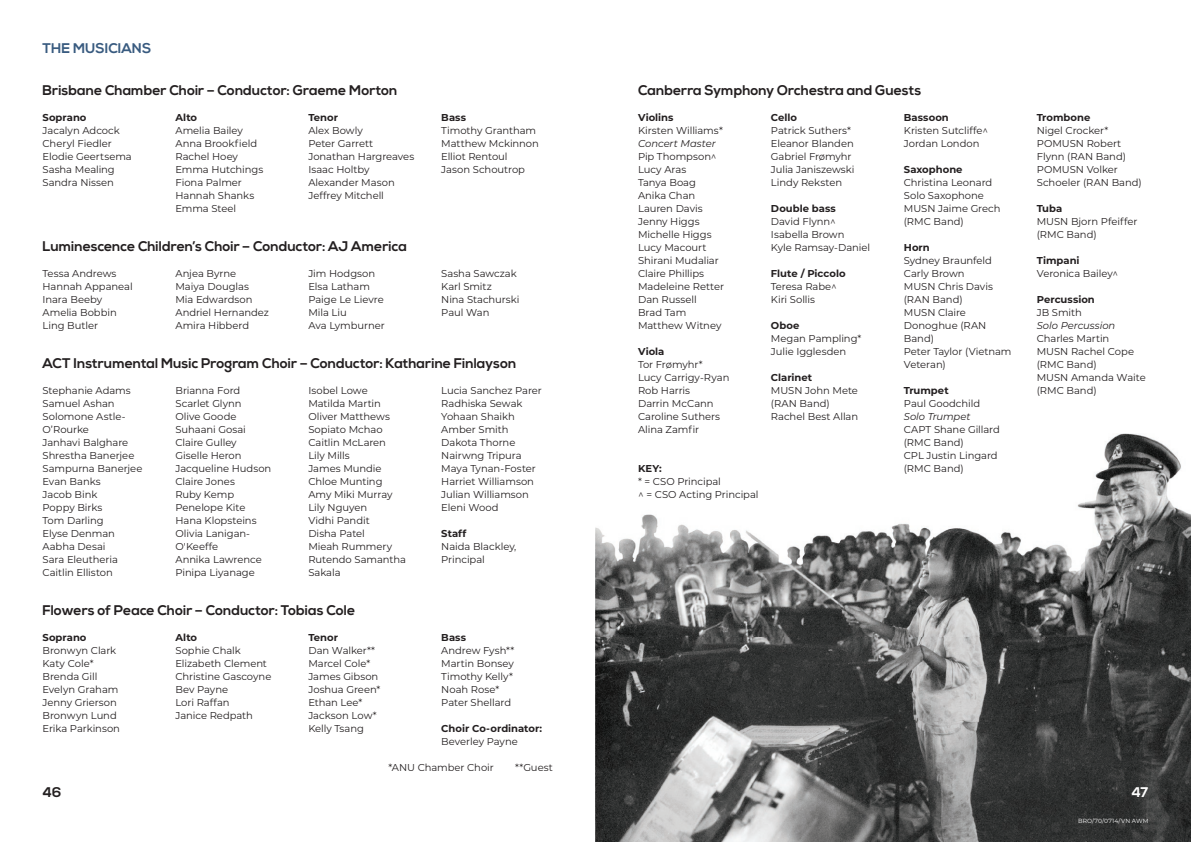
<style>
.page{position:relative;width:1191px;height:842px;background:#fff}
.page>*{position:absolute;margin:0;border:0;box-sizing:border-box;transform-origin:0 0}
.t1{font:700 14px "Nexa";color:#231f20}
.t2{font:700 14px "Nexa";letter-spacing:.005em;color:#395b80}
.t3{font:700 14px "Nexa";color:#fff}
.t4{font:10px/13px "Montserrat";letter-spacing:-.005em;color:#231f20}
.t5{font:700 10px "Montserrat";color:#231f20}
.t6{font:italic 10px "Montserrat";letter-spacing:-.005em;color:#231f20}
.t7{font:6px "Montserrat";letter-spacing:.025em;color:#fff}
</style>
<div class="page">
<img style="left:595px;top:434px;width:596px;height:408px">
<h1 class="t2" style="left:43px;top:40px;width:110px">THE MUSICIANS</h1>
<h1 class="t1" style="left:43px;top:82px;width:356px">Brisbane Chamber Choir – Conductor: Graeme Morton</h1>
<p class="t5" style="left:43px;top:110px;width:45px">Soprano</p>
<p class="t4" style="left:43px;top:123px;width:91px">Jacalyn Adcock<br>Cheryl Fiedler<br>Elodie Geertsema<br>Sasha Mealing<br>Sandra Nissen</p>
<p class="t5" style="left:175px;top:110px;width:23px">Alto</p>
<p class="t4" style="left:175px;top:123px;width:89px">Amelia Bailey<br>Anna Brookfield<br>Rachel Hoey<br>Emma Hutchings<br>Fiona Palmer<br>Hannah Shanks<br>Emma Steel</p>
<p class="t5" style="left:308px;top:110px;width:31px">Tenor</p>
<p class="t4" style="left:308px;top:123px;width:107px">Alex Bowly<br>Peter Garrett<br>Jonathan Hargreaves<br>Isaac Holtby<br>Alexander Mason<br>Jeffrey Mitchell</p>
<p class="t5" style="left:441px;top:110px;width:26px">Bass</p>
<p class="t4" style="left:441px;top:123px;width:99px">Timothy Grantham<br>Matthew Mckinnon<br>Elliot Rentoul<br>Jason Schoutrop</p>
<h1 class="t1" style="left:43px;top:238px;width:366px">Luminescence Children’s Choir – Conductor: AJ America</h1>
<p class="t4" style="left:43px;top:266px;width:92px">Tessa Andrews<br>Hannah Appaneal<br>Inara Beeby<br>Amelia Bobbin<br>Ling Butler</p>
<p class="t4" style="left:175px;top:266px;width:95px">Anjea Byrne<br>Maiya Douglas<br>Mia Edwardson<br>Andriel Hernandez<br>Amira Hibberd</p>
<p class="t4" style="left:308px;top:266px;width:78px">Jim Hodgson<br>Elsa Latham<br>Paige Le Lievre<br>Mila Liu<br>Ava Lymburner</p>
<p class="t4" style="left:441px;top:266px;width:80px">Sasha Sawczak<br>Karl Smitz<br>Nina Stachurski<br>Paul Wan</p>
<h1 class="t1" style="left:43px;top:355px;width:475px">ACT Instrumental Music Program Choir – Conductor: Katharine Finlayson</h1>
<p class="t4" style="left:43px;top:383px;width:101px">Stephanie Adams<br>Samuel Ashan<br>Solomone Astle-<br>O’Rourke<br>Janhavi Balghare<br>Shrestha Banerjee<br>Sampurna Banerjee<br>Evan Banks<br>Jacob Bink<br>Poppy Birks<br>Tom Darling<br>Elyse Denman<br>Aabha Desai<br>Sara Eleutheria<br>Caitlin Elliston</p>
<p class="t4" style="left:175px;top:383px;width:97px">Brianna Ford<br>Scarlet Glynn<br>Olive Goode<br>Suhaani Gosai<br>Claire Gulley<br>Giselle Heron<br>Jacqueline Hudson<br>Claire Jones<br>Ruby Kemp<br>Penelope Kite<br>Hana Klopsteins<br>Olivia Lanigan-<br>O'Keeffe<br>Annika Lawrence<br>Pinipa Liyanage</p>
<p class="t4" style="left:308px;top:383px;width:99px">Isobel Lowe<br>Matilda Martin<br>Oliver Matthews<br>Sopiato Mchao<br>Caitlin McLaren<br>Lily Mills<br>James Mundie<br>Chloe Munting<br>Amy Miki Murray<br>Lily Nguyen<br>Vidhi Pandit<br>Disha Patel<br>Mieah Rummery<br>Rutendo Samantha<br>Sakala</p>
<p class="t4" style="left:441px;top:383px;width:102px">Lucia Sanchez Parer<br>Radhiska Sewak<br>Yohaan Shaikh<br>Amber Smith<br>Dakota Thorne<br>Nairwng Tripura<br>Maya Tynan-Foster<br>Harriet Williamson<br>Julian Williamson<br>Eleni Wood</p>
<p class="t5" style="left:441px;top:526px;width:27px">Staff</p>
<p class="t4" style="left:441px;top:539px;width:77px">Naida Blackley,<br>Principal</p>
<h1 class="t1" style="left:43px;top:602px;width:314px">Flowers of Peace Choir – Conductor: Tobias Cole</h1>
<p class="t5" style="left:43px;top:630px;width:45px">Soprano</p>
<p class="t4" style="left:43px;top:643px;width:79px">Bronwyn Clark<br>Katy Cole*<br>Brenda Gill<br>Evelyn Graham<br>Jenny Grierson<br>Bronwyn Lund<br>Erika Parkinson</p>
<p class="t5" style="left:175px;top:630px;width:23px">Alto</p>
<p class="t4" style="left:175px;top:643px;width:97px">Sophie Chalk<br>Elizabeth Clement<br>Christine Gascoyne<br>Bev Payne<br>Lori Raffan<br>Janice Redpath</p>
<p class="t5" style="left:308px;top:630px;width:31px">Tenor</p>
<p class="t4" style="left:308px;top:643px;width:74px">Dan Walker**<br>Marcel Cole*<br>James Gibson<br>Joshua Green*<br>Ethan Lee*<br>Jackson Low*<br>Kelly Tsang</p>
<p class="t5" style="left:441px;top:630px;width:26px">Bass</p>
<p class="t4" style="left:441px;top:643px;width:75px">Andrew Fysh**<br>Martin Bonsey<br>Timothy Kelly*<br>Noah Rose*<br>Pater Shellard</p>
<p class="t5" style="left:441px;top:721px;width:102px">Choir Co-ordinator:</p>
<p class="t4" style="left:441px;top:734px;width:78px">Beverley Payne</p>
<p class="t4" style="left:388px;top:760px;width:107px">*ANU Chamber Choir</p>
<p class="t4" style="left:515px;top:760px;width:39px">**Guest</p>
<h1 class="t1" style="left:638px;top:82px;width:285px">Canberra Symphony Orchestra and Guests</h1>
<p class="t5" style="left:638px;top:110px;width:37px">Violins</p>
<p class="t4" style="left:638px;top:123px;width:86px">Kirsten Williams*</p>
<p class="t6" style="left:638px;top:136px;width:79px">Concert Master</p>
<p class="t4" style="left:638px;top:149px;width:88px">Pip Thompson^<br>Lucy Aras<br>Tanya Boag<br>Anika Chan<br>Lauren Davis<br>Jenny Higgs<br>Michelle Higgs<br>Lucy Macourt<br>Shirani Mudaliar<br>Claire Phillips<br>Madeleine Retter<br>Dan Russell<br>Brad Tam<br>Matthew Witney</p>
<p class="t5" style="left:638px;top:344px;width:28px">Viola</p>
<p class="t4" style="left:638px;top:357px;width:93px">Tor Frømyhr*<br>Lucy Carrigy-Ryan<br>Rob Harris<br>Darrin McCann<br>Caroline Suthers<br>Alina Zamfir</p>
<p class="t5" style="left:771px;top:110px;width:28px">Cello</p>
<p class="t4" style="left:771px;top:123px;width:85px">Patrick Suthers*<br>Eleanor Blanden<br>Gabriel Frømyhr<br>Julia Janiszewski<br>Lindy Reksten</p>
<p class="t5" style="left:771px;top:201px;width:66px">Double bass</p>
<p class="t4" style="left:771px;top:214px;width:101px">David Flynn^<br>Isabella Brown<br>Kyle Ramsay-Daniel</p>
<p class="t5" style="left:771px;top:266px;width:76px">Flute / Piccolo</p>
<p class="t4" style="left:771px;top:279px;width:67px">Teresa Rabe^<br>Kiri Sollis</p>
<p class="t5" style="left:771px;top:318px;width:30px">Oboe</p>
<p class="t4" style="left:771px;top:331px;width:92px">Megan Pampling*<br>Julie Igglesden</p>
<p class="t5" style="left:771px;top:370px;width:43px">Clarinet</p>
<p class="t4" style="left:771px;top:383px;width:89px">MUSN John Mete (RAN Band)<br>Rachel Best Allan</p>
<p class="t5" style="left:904px;top:110px;width:46px">Bassoon</p>
<p class="t4" style="left:904px;top:123px;width:86px">Kristen Sutcliffe^<br>Jordan London</p>
<p class="t5" style="left:904px;top:162px;width:60px">Saxophone</p>
<p class="t4" style="left:904px;top:175px;width:98px">Christina Leonard<br>Solo Saxophone<br>MUSN Jaime Grech (RMC Band)</p>
<p class="t5" style="left:904px;top:240px;width:27px">Horn</p>
<p class="t4" style="left:904px;top:253px;width:109px">Sydney Braunfeld<br>Carly Brown<br>MUSN Chris Davis (RAN Band)<br>MUSN Claire<br>Donoghue (RAN<br>Band)<br>Peter Taylor (Vietnam<br>Veteran)</p>
<p class="t5" style="left:904px;top:383px;width:46px">Trumpet</p>
<p class="t4" style="left:904px;top:396px;width:78px">Paul Goodchild</p>
<p class="t6" style="left:904px;top:409px;width:68px">Solo Trumpet</p>
<p class="t4" style="left:904px;top:422px;width:97px">CAPT Shane Gillard (RMC Band)<br>CPL Justin Lingard (RMC Band)</p>
<p class="t5" style="left:638px;top:461px;width:25px">KEY:</p>
<p class="t4" style="left:638px;top:474px;width:122px">* = CSO Principal<br>^ = CSO Acting Principal</p>
<p class="t5" style="left:1036px;top:110px;width:55px">Trombone</p>
<p class="t4" style="left:1036px;top:123px;width:106px">Nigel Crocker*<br>POMUSN Robert<br>Flynn (RAN Band)<br>POMUSN Volker<br>Schoeler (RAN Band)</p>
<p class="t5" style="left:1036px;top:201px;width:27px">Tuba</p>
<p class="t4" style="left:1036px;top:214px;width:102px">MUSN Bjorn Pfeiffer (RMC Band)</p>
<p class="t5" style="left:1036px;top:253px;width:44px">Timpani</p>
<p class="t4" style="left:1036px;top:266px;width:83px">Veronica Bailey^</p>
<p class="t5" style="left:1036px;top:292px;width:60px">Percussion</p>
<p class="t4" style="left:1036px;top:305px;width:47px">JB Smith</p>
<p class="t6" style="left:1036px;top:318px;width:80px">Solo Percussion</p>
<p class="t4" style="left:1036px;top:331px;width:110px">Charles Martin<br>MUSN Rachel Cope (RMC Band)<br>MUSN Amanda Waite (RMC Band)</p>
<h1 class="t1" style="left:43px;top:784px;width:20px">46</h1>
<h1 class="t3" style="left:1131px;top:784px;width:18px">47</h1>
<p class="t7" style="left:1078px;top:816px;width:72px">BRO/70/0714/VN AWM</p>
</div>
